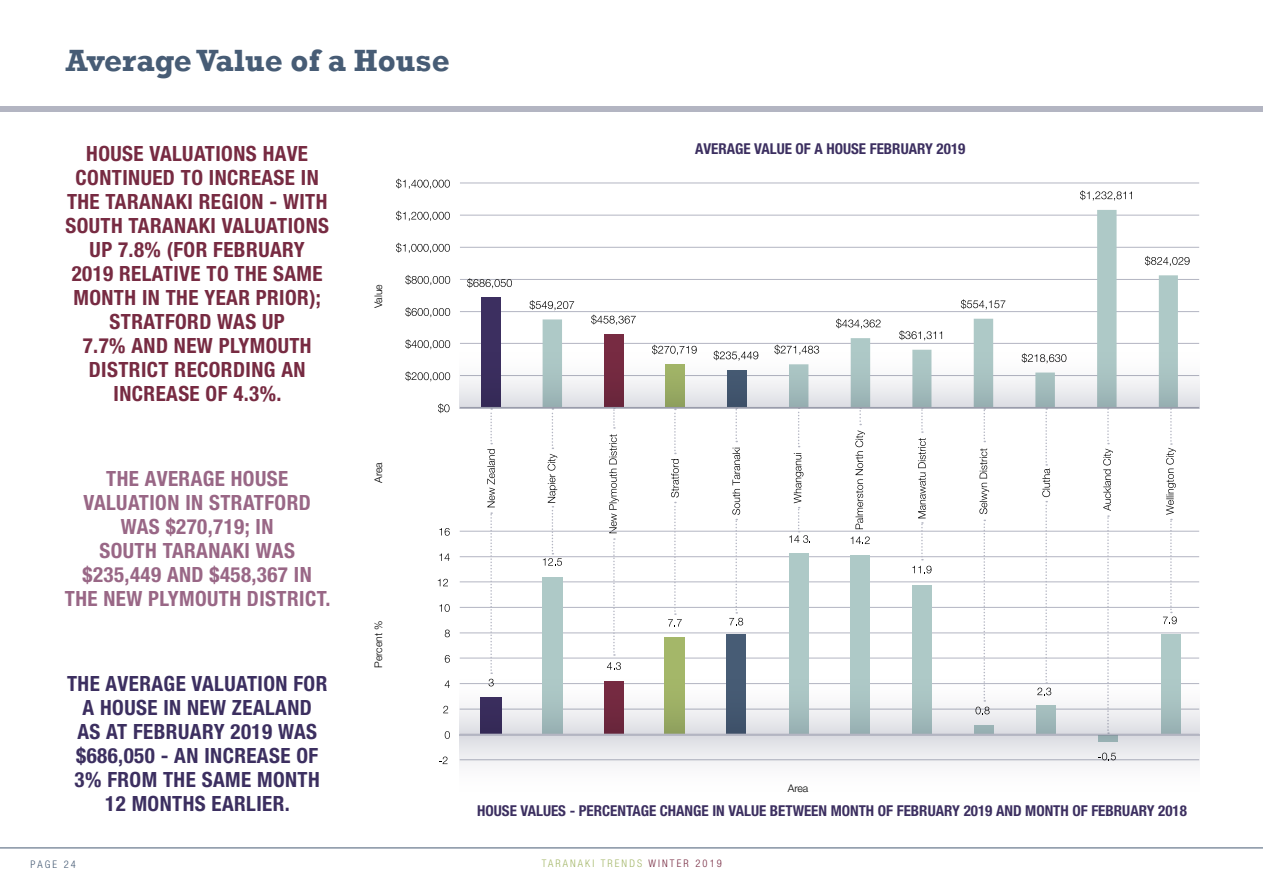
<style>
.page{position:relative;width:1263px;height:893px;background:#fff}
.page>*{position:absolute;margin:0;border:0;box-sizing:border-box;transform-origin:0 0}
.t1{font:700 31.5px "Rockwell";color:#475c75}
.t2{font:700 condensed 21px/24px "Helvetica Neue LT Pro";letter-spacing:.02em;color:#772b42;text-align:center}
.t3{font:700 condensed 21px/24px "Helvetica Neue LT Pro";letter-spacing:.02em;color:#3c2f60;text-align:center}
.t4{font:700 condensed 21px/24px "Helvetica Neue LT Pro";letter-spacing:.02em;color:#996786;text-align:center}
.t5{font:700 condensed 15px "Helvetica Neue LT Pro";color:#3c2f60}
.t6{font:300 condensed 10.5px "Helvetica Neue LT Pro";letter-spacing:.2em;color:#a4b769}
.t7{font:300 10.5px "Helvetica Neue LT Pro";color:#000}
.t8{font:300 condensed 10.5px "Helvetica Neue";letter-spacing:.2em;color:#475c75}
.s1{color:#772b42}
</style>
<div class="page">
<hr style="left:0;top:847px;width:1263px;height:1px;background:#475c75">
<div style="left:0;top:106px;width:1263px;height:6px;background:#b3b5c2"></div>
<svg style="left:979px;top:448px;width:10px;height:66px"></svg>
<hr style="left:460px;top:183px;width:739px;height:1px;background:#b3b5c2">
<hr style="left:460px;top:215px;width:739px;height:1px;background:#b3b5c2">
<hr style="left:460px;top:247px;width:739px;height:1px;background:#b3b5c2">
<hr style="left:460px;top:279px;width:739px;height:1px;background:#b3b5c2">
<hr style="left:460px;top:311px;width:739px;height:1px;background:#b3b5c2">
<hr style="left:460px;top:343px;width:739px;height:1px;background:#b3b5c2">
<div style="left:481px;top:298px;width:19px;height:110px;background:#3c2f60"></div>
<svg style="left:543px;top:210px;width:635px;height:134px"></svg>
<svg style="left:467px;top:278px;width:45px;height:10px"></svg>
<svg style="left:529px;top:300px;width:45px;height:10px"></svg>
<svg style="left:591px;top:315px;width:45px;height:10px"></svg>
<svg style="left:836px;top:318px;width:44px;height:11px"></svg>
<svg style="left:899px;top:330px;width:43px;height:10px"></svg>
<svg style="left:961px;top:299px;width:44px;height:11px"></svg>
<svg style="left:1080px;top:190px;width:52px;height:11px"></svg>
<svg style="left:1145px;top:256px;width:44px;height:10px"></svg>
<svg style="left:438px;top:403px;width:11px;height:10px"></svg>
<svg style="left:405px;top:371px;width:45px;height:10px"></svg>
<svg style="left:405px;top:339px;width:45px;height:10px"></svg>
<svg style="left:405px;top:307px;width:45px;height:10px"></svg>
<svg style="left:405px;top:275px;width:45px;height:10px"></svg>
<svg style="left:396px;top:243px;width:54px;height:10px"></svg>
<svg style="left:396px;top:211px;width:54px;height:10px"></svg>
<svg style="left:396px;top:179px;width:54px;height:10px"></svg>
<hr style="left:460px;top:531px;width:739px;height:1px;background:#b3b5c2">
<hr style="left:460px;top:556px;width:739px;height:1px;background:#b3b5c2">
<hr style="left:460px;top:581px;width:739px;height:1px;background:#b3b5c2">
<hr style="left:460px;top:607px;width:739px;height:1px;background:#b3b5c2">
<hr style="left:460px;top:632px;width:739px;height:1px;background:#b3b5c2">
<hr style="left:460px;top:658px;width:739px;height:1px;background:#b3b5c2">
<svg style="left:607px;top:662px;width:14px;height:8px"></svg>
<svg style="left:851px;top:536px;width:19px;height:8px"></svg>
<svg style="left:912px;top:566px;width:19px;height:7px"></svg>
<svg style="left:439px;top:757px;width:8px;height:7px"></svg>
<svg style="left:445px;top:731px;width:5px;height:8px"></svg>
<svg style="left:443px;top:706px;width:5px;height:7px"></svg>
<svg style="left:445px;top:680px;width:5px;height:8px"></svg>
<svg style="left:445px;top:655px;width:5px;height:8px"></svg>
<svg style="left:445px;top:630px;width:5px;height:7px"></svg>
<svg style="left:439px;top:604px;width:11px;height:8px"></svg>
<svg style="left:438px;top:579px;width:10px;height:7px"></svg>
<svg style="left:439px;top:553px;width:11px;height:8px"></svg>
<svg style="left:439px;top:528px;width:11px;height:8px"></svg>
<div style="left:542px;top:577px;width:20px;height:156px;background:#aec9c7"></div>
<div style="left:665px;top:637px;width:20px;height:96px;background:#a4b769"></div>
<div style="left:727px;top:635px;width:19px;height:99px;background:#475c75"></div>
<div style="left:789px;top:553px;width:19px;height:182px;background:#aec9c7"></div>
<div style="left:850px;top:555px;width:20px;height:178px;background:#aec9c7"></div>
<div style="left:912px;top:585px;width:20px;height:150px;background:#aec9c7"></div>
<div style="left:1161px;top:634px;width:20px;height:101px;background:#aec9c7"></div>
<svg style="left:918px;top:409px;width:8px;height:151px"></svg>
<svg style="left:487px;top:409px;width:8px;height:262px"></svg>
<svg style="left:543px;top:409px;width:19px;height:157px"></svg>
<svg style="left:609px;top:409px;width:10px;height:247px"></svg>
<svg style="left:668px;top:409px;width:14px;height:218px"></svg>
<svg style="left:735px;top:409px;width:2px;height:33px"></svg>
<svg style="left:729px;top:448px;width:14px;height:177px"></svg>
<svg style="left:798px;top:411px;width:2px;height:36px"></svg>
<svg style="left:789px;top:453px;width:21px;height:90px"></svg>
<svg style="left:855px;top:410px;width:10px;height:119px"></svg>
<svg style="left:983px;top:409px;width:2px;height:33px"></svg>
<svg style="left:975px;top:520px;width:14px;height:150px"></svg>
<svg style="left:1037px;top:409px;width:14px;height:262px"></svg>
<svg style="left:1103px;top:409px;width:10px;height:262px"></svg>
<svg style="left:1163px;top:409px;width:14px;height:215px"></svg>
<svg style="left:459px;top:344px;width:740px;height:65px"></svg>
<svg style="left:459px;top:671px;width:740px;height:64px"></svg>
<svg style="left:459px;top:735px;width:740px;height:30px"></svg>
<hr style="left:460px;top:734px;width:739px;height:1px;background:#b3b5c2">
<h1 class="t1" style="left:66px;top:41px;width:385px">Average Value of a House</h1>
<p class="t2" style="left:65px;top:141px;width:265px">HOUSE VALUATIONS HAVE<br>CONTINUED TO INCREASE IN<br>THE TARANAKI REGION - WITH<br>SOUTH TARANAKI VALUATIONS<br>UP 7.8% (FOR FEBRUARY<br>2019 RELATIVE TO THE SAME<br>MONTH IN THE YEAR PRIOR);<br>STRATFORD WAS UP<br>7.7% AND NEW PLYMOUTH<br>DISTRICT RECORDING AN<br>INCREASE OF 4.3%.</p>
<p class="t4" style="left:65px;top:466px;width:267px">THE AVERAGE HOUSE<br>VALUATION IN STRATFORD<br>WAS $270,719; IN<br>SOUTH TARANAKI WAS $235,449 AND $458,367 IN<br>THE NEW PLYMOUTH DISTRICT.</p>
<p class="t3" style="left:67px;top:671px;width:262px">THE AVERAGE VALUATION FOR<br>A HOUSE IN NEW ZEALAND<br>AS AT FEBRUARY 2019 WAS $686,050 - AN INCREASE OF<br>3% FROM THE SAME MONTH<br>12 MONTHS EARLIER.</p>
<p class="t7" style="left:372px;top:308px;width:26px;rotate:-90deg">Value</p>
<p class="t7" style="left:372px;top:483px;width:22px;rotate:-90deg">Area</p>
<p class="t7" style="left:372px;top:668px;width:49px;rotate:-90deg">Percent %</p>
<p class="t5" style="left:695px;top:139px;width:272px">AVERAGE VALUE OF A HOUSE FEBRUARY 2019</p>
<p class="t7" style="left:788px;top:781px;width:22px">Area</p>
<p class="t5" style="left:477px;top:801px;width:711px">HOUSE VALUES - PERCENTAGE CHANGE IN VALUE BETWEEN MONTH OF FEBRUARY 2019 AND MONTH OF FEBRUARY 2018</p>
<p class="t8" style="left:31px;top:858px;width:47px">PAGE 24</p>
<p class="t6" style="left:542px;top:857px;width:181px">TARANAKI TRENDS <span class="s1">WINTER 2019</span></p>
</div>
